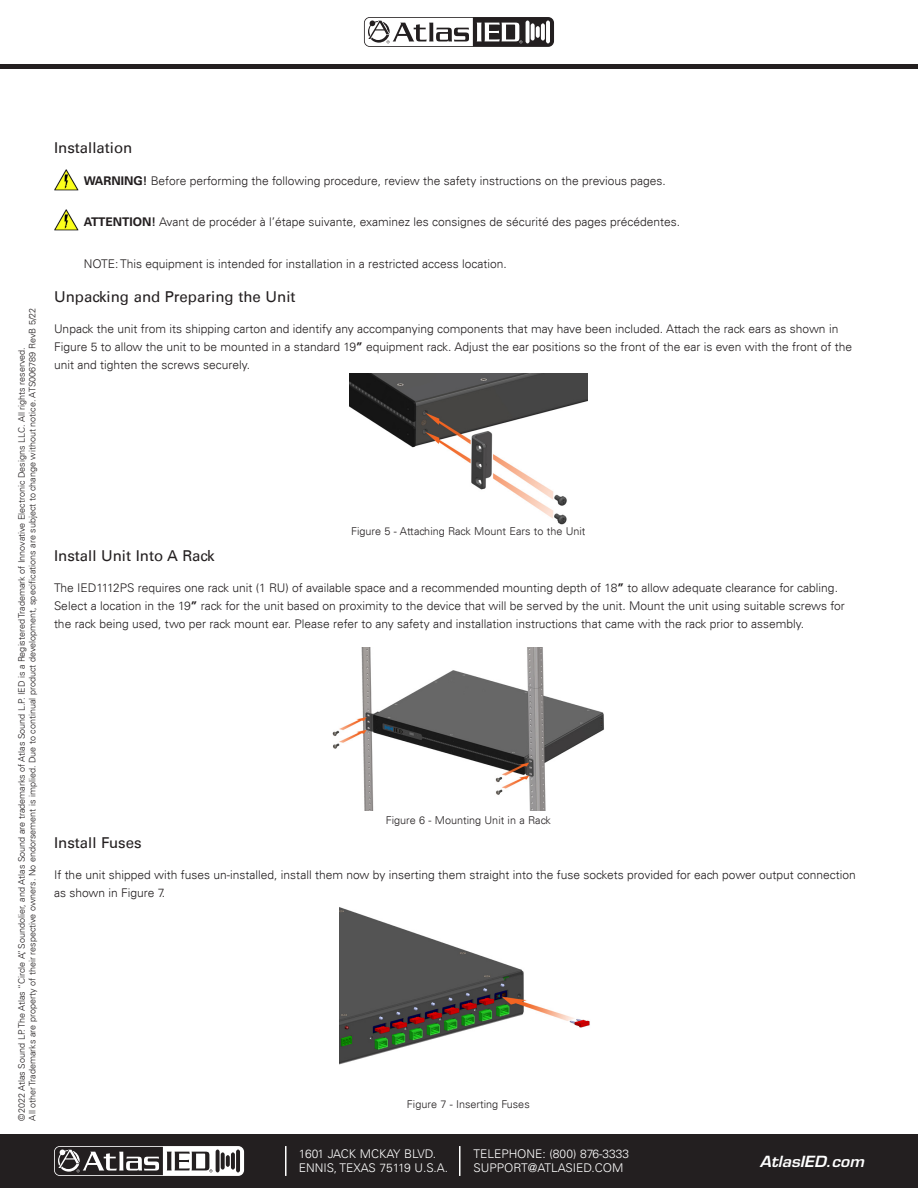
<style>
.page{position:relative;width:918px;height:1188px;background:#fff}
.page>*{position:absolute;margin:0;border:0;box-sizing:border-box;transform-origin:0 0}
.Sub_Header{font:15px "Univers LT";color:#231f20}
.t1{font:italic 600 15px "Eurostile LT Std";color:#fff;scale:1.05 1}
.Body{font:300 12px/18px "Univers LT";color:#231f20}
.Warning{font:300 12px "Univers LT";color:#231f20}
.t2{font:300 12px/13.5px "Univers LT";color:#fff}
.t3{font:300 10.8px "Univers LT";color:#231f20}
.t4{font:300 9px/10.8px "Univers LT";color:#231f20}
.s1{font-weight:700}
</style>
<div class="page">
<div style="left:0;top:1134px;width:918px;height:54px;background:#231f20"></div>
<svg style="left:54px;top:1146px;width:190px;height:30px"></svg>
<hr style="left:285px;top:1146px;width:2px;height:30px;background:#fff">
<hr style="left:459px;top:1146px;width:1px;height:30px;background:#fff">
<hr style="left:0;top:64px;width:918px;height:4px;background:#231f20">
<svg style="left:364px;top:17px;width:190px;height:30px"></svg>
<svg style="left:526px;top:21px;width:4px;height:22px"></svg>
<hr style="left:546px;top:21px;width:4px;height:22px;background:#fff;border-radius:2px">
<svg style="left:531px;top:23px;width:4px;height:18px"></svg>
<svg style="left:541px;top:23px;width:4px;height:18px"></svg>
<svg style="left:536px;top:26px;width:4px;height:12px"></svg>
<svg style="left:365px;top:18px;width:157px;height:28px"></svg>
<img style="left:54px;top:169px;width:24px;height:22px">
<img style="left:54px;top:209px;width:24px;height:22px">
<img style="left:349px;top:374px;width:238px;height:151px">
<img style="left:332px;top:647px;width:272px;height:164px">
<img style="left:340px;top:907px;width:250px;height:158px">
<p class="t4" style="left:16px;top:1120px;width:814px;rotate:-90deg">©2022 Atlas Sound LP. The Atlas “Circle A”, Soundolier, and Atlas Sound are trademarks of Atlas Sound L.P. IED is a Registered Trademark of Innovative Electronic Designs LLC. All rights reserved.<br>All other Trademarks are property of their respective owners. No endorsement is implied. Due to continual product development, specifications are subject to change without notice. ATS006789 RevB 5/22</p>
<p class="Sub_Header" style="left:54px;top:138px;width:80px">Installation</p>
<p class="Warning" style="left:84px;top:174px;width:584px"><span class="s1">WARNING!</span> Before performing the following procedure, review the safety instructions on the previous pages.</p>
<p class="Warning" style="left:84px;top:215px;width:598px"><span class="s1">ATTENTION!</span> Avant de procéder à l’étape suivante, examinez les consignes de sécurité des pages précédentes.</p>
<p class="Warning" style="left:84px;top:256px;width:425px">NOTE: This equipment is intended for installation in a restricted access location.</p>
<p class="Sub_Header" style="left:54px;top:288px;width:243px">Unpacking and Preparing the Unit</p>
<p class="Body" style="left:54px;top:319px;width:800px">Unpack the unit from its shipping carton and identify any accompanying components that may have been included. Attach the rack ears as shown in<br>Figure 5 to allow the unit to be mounted in a standard 19<span class="s1">”</span> equipment rack. Adjust the ear positions so the front of the ear is even with the front of the unit and tighten the screws securely.</p>
<p class="Sub_Header" style="left:54px;top:547px;width:162px">Install Unit Into A Rack</p>
<p class="t3" style="left:351px;top:524px;width:236px">Figure 5 - Attaching Rack Mount Ears to the Unit</p>
<p class="Body" style="left:54px;top:579px;width:792px">The IED1112PS requires one rack unit (1 RU) of available space and a recommended mounting depth of 18<span class="s1">”</span> to allow adequate clearance for cabling.<br>Select a location in the 19<span class="s1">”</span> rack for the unit based on proximity to the device that will be served by the unit. Mount the unit using suitable screws for the rack being used, two per rack mount ear. Please refer to any safety and installation instructions that came with the rack prior to assembly.</p>
<p class="t3" style="left:386px;top:814px;width:167px">Figure 6 - Mounting Unit in a Rack</p>
<p class="Sub_Header" style="left:54px;top:834px;width:89px">Install Fuses</p>
<p class="Body" style="left:54px;top:865px;width:803px">If the unit shipped with fuses un-installed, install them now by inserting them straight into the fuse sockets provided for each power output connection as shown in Figure 7.</p>
<p class="t3" style="left:407px;top:1097px;width:124px">Figure 7 - Inserting Fuses</p>
<p class="t2" style="left:299px;top:1147px;width:151px">1601 JACK MCKAY BLVD.<br>ENNIS, TEXAS 75119 U.S.A.</p>
<p class="t2" style="left:473px;top:1147px;width:157px">TELEPHONE: (800) 876-3333<br>SUPPORT@ATLASIED.COM</p>
<p class="t1" style="left:760px;top:1152px;width:101px">AtlasIED.com</p>
</div>
